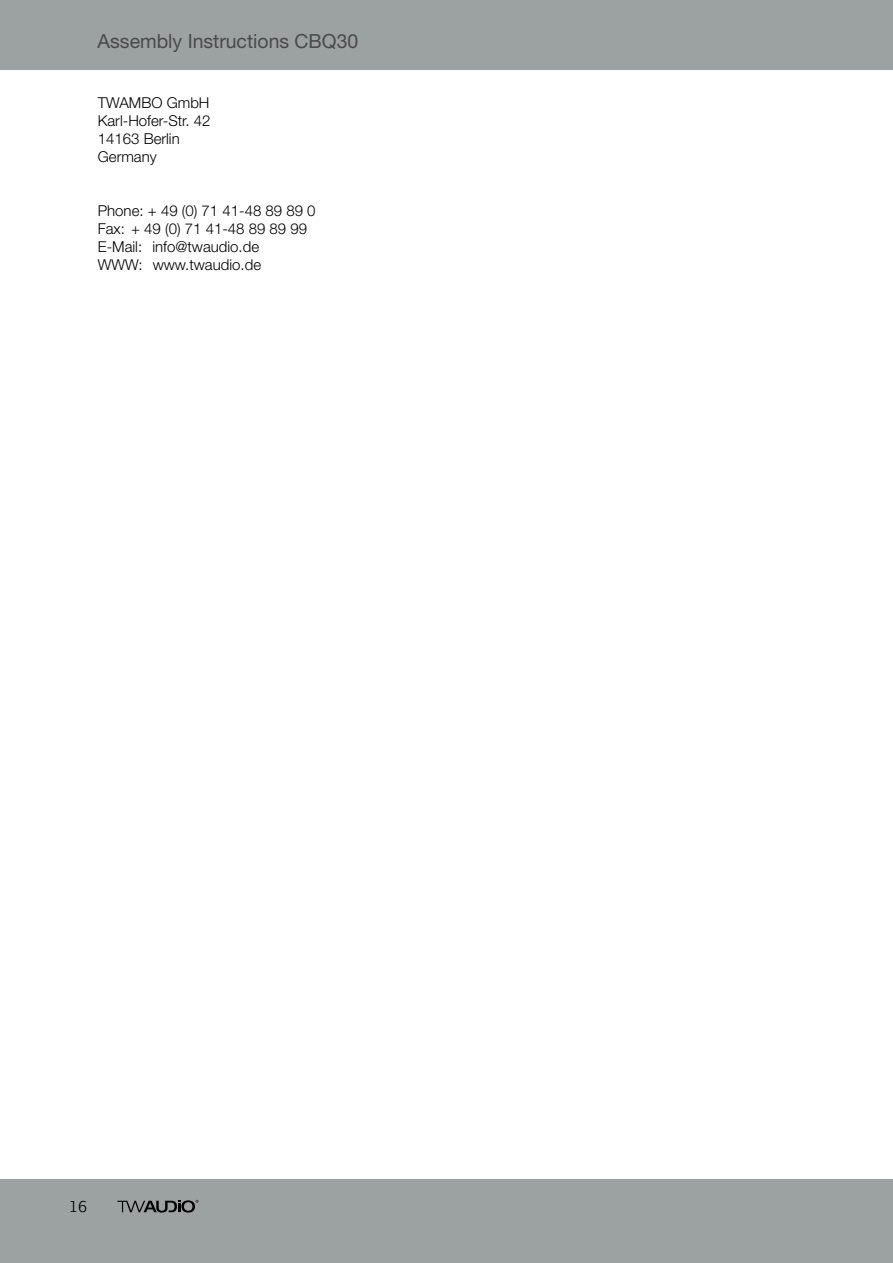
<style>
.page{position:relative;width:893px;height:1263px;background:#fff}
.page>*{position:absolute;margin:0;border:0;box-sizing:border-box;transform-origin:0 0}
.t1{font:19.5px "Helvetica Neue LT Std";color:#4a4a49}
.t2{font:300 16.5px "Lexia";color:#000}
.t3{font:300 15px/18px "Helvetica Neue LT Std";color:#000}
</style>
<div class="page">
<div style="left:0;top:0;width:893px;height:69px;background:#9ca1a2"></div>
<div style="left:0;top:1179px;width:893px;height:84px;background:#9ca1a2"></div>
<svg style="left:117px;top:1200px;width:81px;height:12px"></svg>
<h1 class="t1" style="left:98px;top:29px;width:262px">Assembly Instructions CBQ30</h1>
<p class="t3" style="left:98px;top:93px;width:114px">TWAMBO GmbH<br>Karl-Hofer-Str. 42<br>14163 Berlin<br>Germany</p>
<p class="t3" style="left:98px;top:201px;width:219px">Phone: + 49 (0) 71 41-48 89 89 0<br>Fax: + 49 (0) 71 41-48 89 89 99<br>E-Mail: info@twaudio.de<br>WWW: www.twaudio.de</p>
<p class="t2" style="left:69px;top:1196px;width:19px">16</p>
</div>
